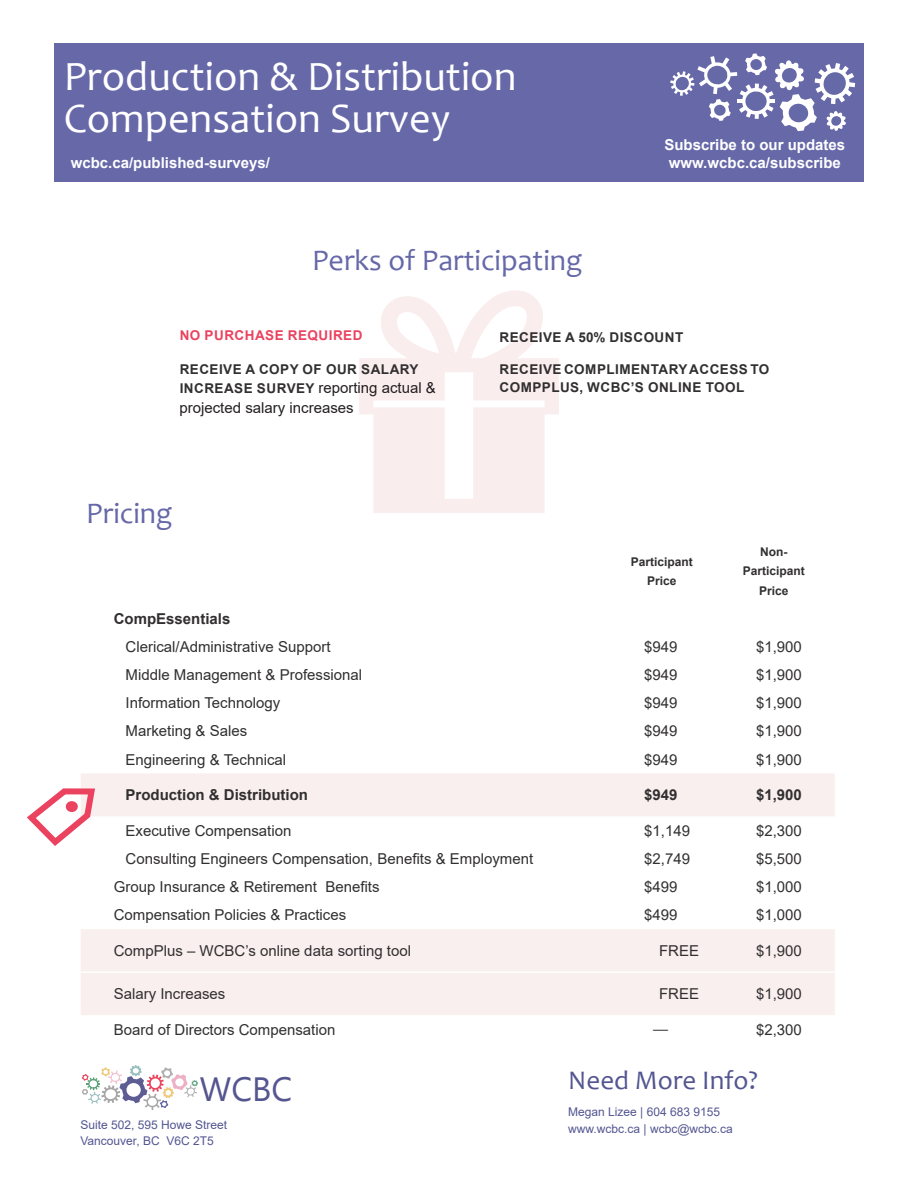
<style>
.page{position:relative;width:918px;height:1188px;background:#fff}
.page>*{position:absolute;margin:0;border:0;box-sizing:border-box;transform-origin:0 0}
.t1{font:42px/42px "Candara";color:#fff}
.Subheading{font:30px "Candara";color:#6668a8}
.t2{font:27px "Candara";color:#535591}
.t3{font:15px "Arial";color:#312f30}
.t4{font:700 15px/18px "Arial";color:#fff}
.Part1{font:15px/19.5px "Arial";color:#231f20}
.t5{font:700 15px "Arial";color:#312f30}
.t6{font:15px "Candara";color:#312f30}
.Part1-2{font:700 13.5px/18px "Arial";letter-spacing:.035em;color:#312f30}
.Part1-3{font:700 13.5px "Arial";letter-spacing:.035em;color:#eb425f}
.t7{font:12px/16.5px "Arial";color:#535591}
.t8{font:700 12px/19.5px "Arial";color:#312f30;text-align:center}
.s1{font-weight:700;font-size:13.5px;color:#312f30}
</style>
<div class="page">
<div style="left:55px;top:43px;width:809px;height:139px;background:#6668a8"></div>
<svg style="left:670px;top:53px;width:185px;height:78px"></svg>
<svg style="left:359px;top:291px;width:200px;height:222px;fill:#faeded"></svg>
<svg style="left:81px;top:774px;width:754px;height:241px;fill:#faefef"></svg>
<hr style="left:81px;top:971px;width:530px;height:2px;background:#fff">
<hr style="left:611px;top:971px;width:112px;height:2px;background:#fff">
<hr style="left:723px;top:971px;width:112px;height:2px;background:#fff">
<svg style="left:27px;top:785px;width:71px;height:65px"></svg>
<svg style="left:82px;top:1065px;width:116px;height:45px"></svg>
<h1 class="t1" style="left:64px;top:55px;width:454px">Production &amp; Distribution<br>Compensation Survey</h1>
<p class="t4" style="left:71px;top:154px;width:201px">wcbc.ca/published-surveys/</p>
<p class="Subheading" style="left:312px;top:242px;width:272px">Perks of Participating</p>
<p class="t4" style="left:664px;top:136px;width:182px">Subscribe to our updates www.wcbc.ca/subscribe</p>
<p class="Part1-3" style="left:180px;top:325px;width:184px">NO PURCHASE REQUIRED</p>
<p class="Part1-2" style="left:180px;top:360px;width:240px">RECEIVE A COPY OF OUR SALARY</p>
<p class="Part1" style="left:179px;top:378px;width:258px"><span class="s1">INCREASE SURVEY</span> reporting actual &amp; projected salary increases</p>
<p class="Subheading" style="left:86px;top:494px;width:88px">Pricing</p>
<p class="Part1-2" style="left:499px;top:328px;width:185px">RECEIVE A 50% DISCOUNT</p>
<p class="Part1-2" style="left:499px;top:360px;width:271px">RECEIVE COMPLIMENTARY ACCESS TO<br>COMPPLUS, WCBC’S ONLINE TOOL</p>
<p class="t8" style="left:631px;top:552px;width:64px">Participant<br>Price</p>
<p class="t8" style="left:743px;top:542px;width:64px">Non-<br>Participant<br>Price</p>
<p class="t5" style="left:114px;top:608px;width:118px">CompEssentials</p>
<p class="t3" style="left:126px;top:636px;width:207px">Clerical/Administrative Support</p>
<p class="t3" style="left:644px;top:636px;width:35px">$949</p>
<p class="t3" style="left:756px;top:636px;width:47px">$1,900</p>
<p class="t3" style="left:126px;top:664px;width:238px">Middle Management &amp; Professional</p>
<p class="t3" style="left:644px;top:664px;width:35px">$949</p>
<p class="t3" style="left:756px;top:664px;width:47px">$1,900</p>
<p class="t3" style="left:126px;top:693px;width:156px">Information Technology</p>
<p class="t3" style="left:644px;top:693px;width:35px">$949</p>
<p class="t3" style="left:756px;top:693px;width:47px">$1,900</p>
<p class="t3" style="left:126px;top:721px;width:123px">Marketing &amp; Sales</p>
<p class="t3" style="left:644px;top:721px;width:35px">$949</p>
<p class="t3" style="left:756px;top:721px;width:47px">$1,900</p>
<p class="t3" style="left:126px;top:749px;width:162px">Engineering &amp; Technical</p>
<p class="t3" style="left:644px;top:749px;width:35px">$949</p>
<p class="t3" style="left:756px;top:749px;width:47px">$1,900</p>
<p class="t5" style="left:126px;top:784px;width:184px">Production &amp; Distribution</p>
<p class="t5" style="left:644px;top:784px;width:35px">$949</p>
<p class="t5" style="left:756px;top:784px;width:47px">$1,900</p>
<p class="t3" style="left:126px;top:820px;width:167px">Executive Compensation</p>
<p class="t3" style="left:644px;top:820px;width:47px">$1,149</p>
<p class="t3" style="left:756px;top:820px;width:47px">$2,300</p>
<p class="t3" style="left:126px;top:848px;width:409px">Consulting Engineers Compensation, Benefits &amp; Employment</p>
<p class="t3" style="left:644px;top:848px;width:47px">$2,749</p>
<p class="t3" style="left:756px;top:848px;width:47px">$5,500</p>
<p class="t3" style="left:114px;top:877px;width:267px">Group Insurance &amp; Retirement Benefits</p>
<p class="t3" style="left:644px;top:877px;width:35px">$499</p>
<p class="t3" style="left:756px;top:877px;width:47px">$1,000</p>
<p class="t3" style="left:114px;top:905px;width:234px">Compensation Policies &amp; Practices</p>
<p class="t3" style="left:644px;top:905px;width:35px">$499</p>
<p class="t3" style="left:756px;top:905px;width:47px">$1,000</p>
<p class="t3" style="left:114px;top:940px;width:299px">CompPlus – WCBC’s online data sorting tool</p>
<p class="t3" style="left:659px;top:940px;width:42px">FREE</p>
<p class="t3" style="left:756px;top:940px;width:47px">$1,900</p>
<p class="t3" style="left:114px;top:983px;width:113px">Salary Increases</p>
<p class="t3" style="left:659px;top:983px;width:42px">FREE</p>
<p class="t3" style="left:756px;top:983px;width:47px">$1,900</p>
<p class="t3" style="left:114px;top:1019px;width:223px">Board of Directors Compensation</p>
<p class="t6" style="left:653px;top:1020px;width:16px">—</p>
<p class="t3" style="left:756px;top:1019px;width:47px">$2,300</p>
<p class="t7" style="left:81px;top:1116px;width:148px">Suite 502, 595 Howe Street<br>Vancouver, BC V6C 2T5</p>
<h3 class="t2" style="left:568px;top:1063px;width:191px">Need More Info?</h3>
<p class="t7" style="left:568px;top:1104px;width:166px">Megan Lizee | 604 683 9155 www.wcbc.ca | wcbc@wcbc.ca</p>
</div>
